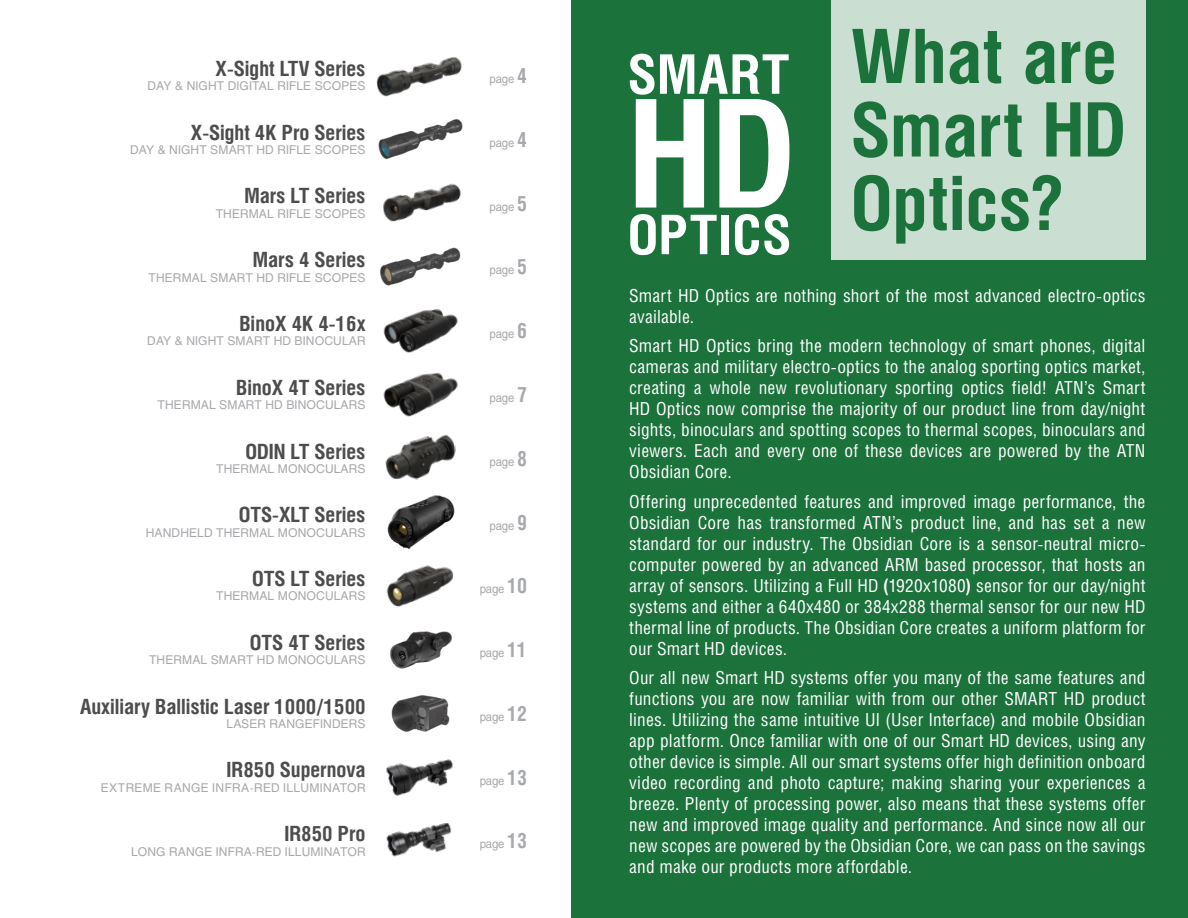
<style>
.page{position:relative;width:1188px;height:918px;background:#fff}
.page>*{position:absolute;margin:0;border:0;box-sizing:border-box;transform-origin:0 0}
.t1{font:700 150.15px "Helios Cond";color:#fff}
.t2{font:700 75px/73.5px "Helios Cond";color:#1b723b}
.t3{font:700 54.6px "Helios Cond";letter-spacing:.02em;color:#fff}
.t4{font:700 21px "Helios Cond";color:#4d4d4f}
.t5{font:18px/21px "Helios Cond";letter-spacing:.01em;color:#fff;text-align:justify}
.t6{font:12px "Helios";letter-spacing:.01em;color:#a7a9ac}
.t7{font:12px "Helios";letter-spacing:.01em;color:#a7a9ac;scale:.95 1}
.t8{font:12px "Helios";letter-spacing:.03em;color:#a7a9ac}
.s1{font-family:"Helios Cond";font-weight:700;font-size:21px}
.s2{font-weight:700}
</style>
<div class="page">
<img style="left:376px;top:57px;width:86px;height:40px">
<img style="left:378px;top:119px;width:85px;height:41px">
<img style="left:383px;top:184px;width:78px;height:38px">
<img style="left:380px;top:247px;width:81px;height:39px">
<img style="left:384px;top:309px;width:74px;height:44px">
<img style="left:384px;top:373px;width:74px;height:44px">
<img style="left:385px;top:434px;width:71px;height:46px">
<img style="left:387px;top:495px;width:68px;height:54px">
<img style="left:387px;top:565px;width:67px;height:43px">
<img style="left:390px;top:631px;width:62px;height:38px">
<img style="left:391px;top:695px;width:59px;height:37px">
<img style="left:386px;top:759px;width:67px;height:37px">
<img style="left:386px;top:823px;width:66px;height:34px">
<div style="left:571px;top:0;width:617px;height:918px;background:#1b723b"></div>
<div style="left:831px;top:0;width:314px;height:260px;background:#caded1"></div>
<p class="t4" style="left:216px;top:54px;width:152px">X-Sight LTV Series</p>
<p class="t6" style="left:148px;top:78px;width:220px">DAY &amp; NIGHT DIGITAL RIFLE SCOPES</p>
<p class="t4" style="left:191px;top:118px;width:176px">X-Sight 4K Pro Series</p>
<p class="t6" style="left:130px;top:142px;width:237px">DAY &amp; NIGHT SMART HD RIFLE SCOPES</p>
<p class="t4" style="left:244px;top:182px;width:123px">Mars LT Series</p>
<p class="t6" style="left:216px;top:206px;width:151px">THERMAL RIFLE SCOPES</p>
<p class="t4" style="left:253px;top:245px;width:114px">Mars 4 Series</p>
<p class="t6" style="left:149px;top:270px;width:219px">THERMAL SMART HD RIFLE SCOPES</p>
<p class="t4" style="left:240px;top:309px;width:128px">BinoX 4K 4-16x</p>
<p class="t6" style="left:147px;top:333px;width:220px">DAY &amp; NIGHT SMART HD BINOCULAR</p>
<p class="t4" style="left:236px;top:373px;width:131px">BinoX 4T Series</p>
<p class="t6" style="left:158px;top:397px;width:209px">THERMAL SMART HD BINOCULARS</p>
<p class="t4" style="left:245px;top:437px;width:122px">ODIN LT Series</p>
<p class="t6" style="left:216px;top:461px;width:151px">THERMAL MONOCULARS</p>
<p class="t4" style="left:239px;top:501px;width:128px">OTS-XLT Series</p>
<p class="t6" style="left:146px;top:525px;width:221px">HANDHELD THERMAL MONOCULARS</p>
<p class="t4" style="left:252px;top:564px;width:115px">OTS LT Series</p>
<p class="t6" style="left:216px;top:589px;width:151px">THERMAL MONOCULARS</p>
<p class="t4" style="left:250px;top:628px;width:117px">OTS 4T Series</p>
<p class="t6" style="left:149px;top:652px;width:218px">THERMAL SMART HD MONOCULARS</p>
<p class="t4" style="left:80px;top:692px;width:287px">Auxiliary Ballistic Laser 1000/1500</p>
<p class="t6" style="left:227px;top:716px;width:141px">LASER RANGEFINDERS</p>
<p class="t4" style="left:227px;top:756px;width:141px">IR850 Supernova</p>
<p class="t8" style="left:101px;top:780px;width:266px">EXTREME RANGE INFRA-RED ILLUMINATOR</p>
<p class="t4" style="left:285px;top:819px;width:83px">IR850 Pro</p>
<p class="t6" style="left:131px;top:844px;width:236px">LONG RANGE INFRA-RED ILLUMINATOR</p>
<p class="t7" style="left:489px;top:71px;width:41px">page <span class="s1">4</span></p>
<p class="t7" style="left:489px;top:135px;width:41px">page <span class="s1">4</span></p>
<p class="t7" style="left:489px;top:199px;width:41px">page <span class="s1">5</span></p>
<p class="t7" style="left:489px;top:263px;width:41px">page <span class="s1">5</span></p>
<p class="t7" style="left:489px;top:326px;width:41px">page <span class="s1">6</span></p>
<p class="t7" style="left:489px;top:390px;width:41px">page <span class="s1">7</span></p>
<p class="t7" style="left:489px;top:454px;width:41px">page <span class="s1">8</span></p>
<p class="t7" style="left:489px;top:518px;width:41px">page <span class="s1">9</span></p>
<p class="t7" style="left:480px;top:581px;width:51px">page <span class="s1">10</span></p>
<p class="t7" style="left:480px;top:645px;width:51px">page <span class="s1">11</span></p>
<p class="t7" style="left:480px;top:709px;width:51px">page <span class="s1">12</span></p>
<p class="t7" style="left:480px;top:773px;width:51px">page <span class="s1">13</span></p>
<p class="t7" style="left:480px;top:837px;width:51px">page <span class="s1">13</span></p>
<p class="t2" style="left:851px;top:19px;width:277px">What are<br>Smart HD<br>Optics?</p>
<p class="t3" style="left:628px;top:37px;width:163px">SMART</p>
<p class="t1" style="left:628px;top:52px;width:169px">HD</p>
<p class="t3" style="left:628px;top:198px;width:165px">OPTICS</p>
<p class="t5" style="left:629px;top:285px;width:518px">Smart HD Optics are nothing short of the most advanced electro-optics available.</p>
<p class="t5" style="left:629px;top:335px;width:518px">Smart HD Optics bring the modern technology of smart phones, digital cameras and military electro-optics to the analog sporting optics market, creating a whole new revolutionary sporting optics field! ATN’s Smart HD Optics now comprise the majority of our product line from day/night sights, binoculars and spotting scopes to thermal scopes, binoculars and viewers. Each and every one of these devices are powered by the ATN Obsidian Core.</p>
<p class="t5" style="left:629px;top:491px;width:518px">Offering unprecedented features and improved image performance, the Obsidian Core has transformed ATN’s product line, and has set a new standard for our industry. The Obsidian Core is a sensor-neutral micro&shy;computer powered by an advanced ARM based processor, that hosts an array of sensors. Utilizing a Full HD <span class="s2">(</span>1920x1080<span class="s2">)</span> sensor for our day/night systems and either a 640x480 or 384x288 thermal sensor for our new HD thermal line of products. The Obsidian Core creates a uniform platform for our Smart HD devices.</p>
<p class="t5" style="left:629px;top:667px;width:518px">Our all new Smart HD systems offer you many of the same features and functions you are now familiar with from our other SMART HD product lines. Utilizing the same intuitive UI (User Interface) and mobile Obsidian app platform. Once familiar with one of our Smart HD devices, using any other device is simple. All our smart systems offer high definition onboard video recording and photo capture; making sharing your experiences a breeze. Plenty of processing power, also means that these systems offer new and improved image quality and performance. And since now all our new scopes are powered by the Obsidian Core, we can pass on the savings and make our products more affordable.</p>
</div>
